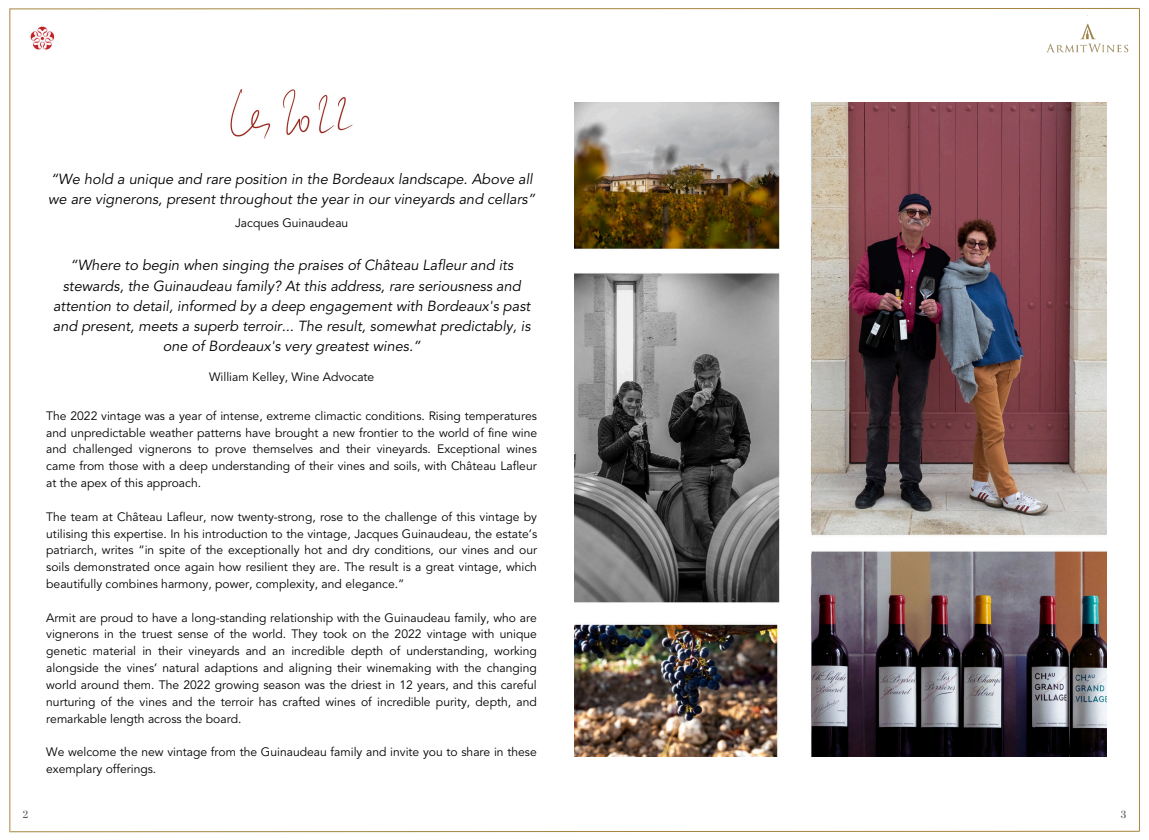
<style>
.page{position:relative;width:1149px;height:840px;background:#fff}
.page>*{position:absolute;margin:0;border:0;box-sizing:border-box;transform-origin:0 0}
.t1{font:italic 14.5px/20.2px "Avenir LT Std";color:#000}
.t2{font:12.12px/16.8px "Avenir LT Std";color:#000;text-align:justify}
.t3{font:8.94px "Prata";color:#4b514c}
</style>
<div class="page">
<img style="left:574px;top:103px;width:532px;height:652px">
<img style="left:10px;top:10px;width:45px;height:63px">
<img style="left:1046px;top:15px;width:94px;height:55px">
<img style="left:230px;top:89px;width:123px;height:50px">
<hr style="left:9px;top:8px;width:1px;height:823px;background:#a4853f">
<svg style="left:9px;top:829px;width:1131px;height:3px"></svg>
<hr style="left:1138px;top:8px;width:1px;height:822px;background:#a4853f">
<svg style="left:9px;top:8px;width:1131px;height:2px;background:#d0c19e"></svg>
<p class="t1" style="left:48px;top:169px;width:489px">“We hold a unique and rare position in the Bordeaux landscape. Above all we are vignerons, present throughout the year in our vineyards and cellars”</p>
<p class="t2" style="left:235px;top:214px;width:115px">Jacques Guinaudeau</p>
<p class="t1" style="left:53px;top:255px;width:479px;text-align:center">“Where to begin when singing the praises of Château Lafleur and its stewards, the Guinaudeau family? At this address, rare seriousness and attention to detail, informed by a deep engagement with Bordeaux's past and present, meets a superb terroir... The result, somewhat predictably, is one of Bordeaux's very greatest wines.”</p>
<p class="t2" style="left:209px;top:368px;width:167px">William Kelley, Wine Advocate</p>
<p class="t2" style="left:46px;top:407px;width:492px">The 2022 vintage was a year of intense, extreme climactic conditions. Rising temperatures and unpredictable weather patterns have brought a new frontier to the world of fine wine and challenged vignerons to prove themselves and their vineyards. Exceptional wines came from those with a deep understanding of their vines and soils, with Château Lafleur at the apex of this approach.</p>
<p class="t2" style="left:46px;top:508px;width:492px">The team at Château Lafleur, now twenty-strong, rose to the challenge of this vintage by utilising this expertise. In his introduction to the vintage, Jacques Guinaudeau, the estate’s patriarch, writes “in spite of the exceptionally hot and dry conditions, our vines and our soils demonstrated once again how resilient they are. The result is a great vintage, which beautifully combines harmony, power, complexity, and elegance.”</p>
<p class="t2" style="left:46px;top:609px;width:492px">Armit are proud to have a long-standing relationship with the Guinaudeau family, who are vignerons in the truest sense of the world. They took on the 2022 vintage with unique genetic material in their vineyards and an incredible depth of understanding, working alongside the vines’ natural adaptions and aligning their winemaking with the changing world around them. The 2022 growing season was the driest in 12 years, and this careful nurturing of the vines and the terroir has crafted wines of incredible purity, depth, and remarkable length across the board.</p>
<p class="t2" style="left:46px;top:743px;width:492px">We welcome the new vintage from the Guinaudeau family and invite you to share in these exemplary offerings.</p>
<p class="t3" style="left:23px;top:806px;width:7px">2</p>
<p class="t3" style="left:1120px;top:806px;width:7px">3</p>
</div>
